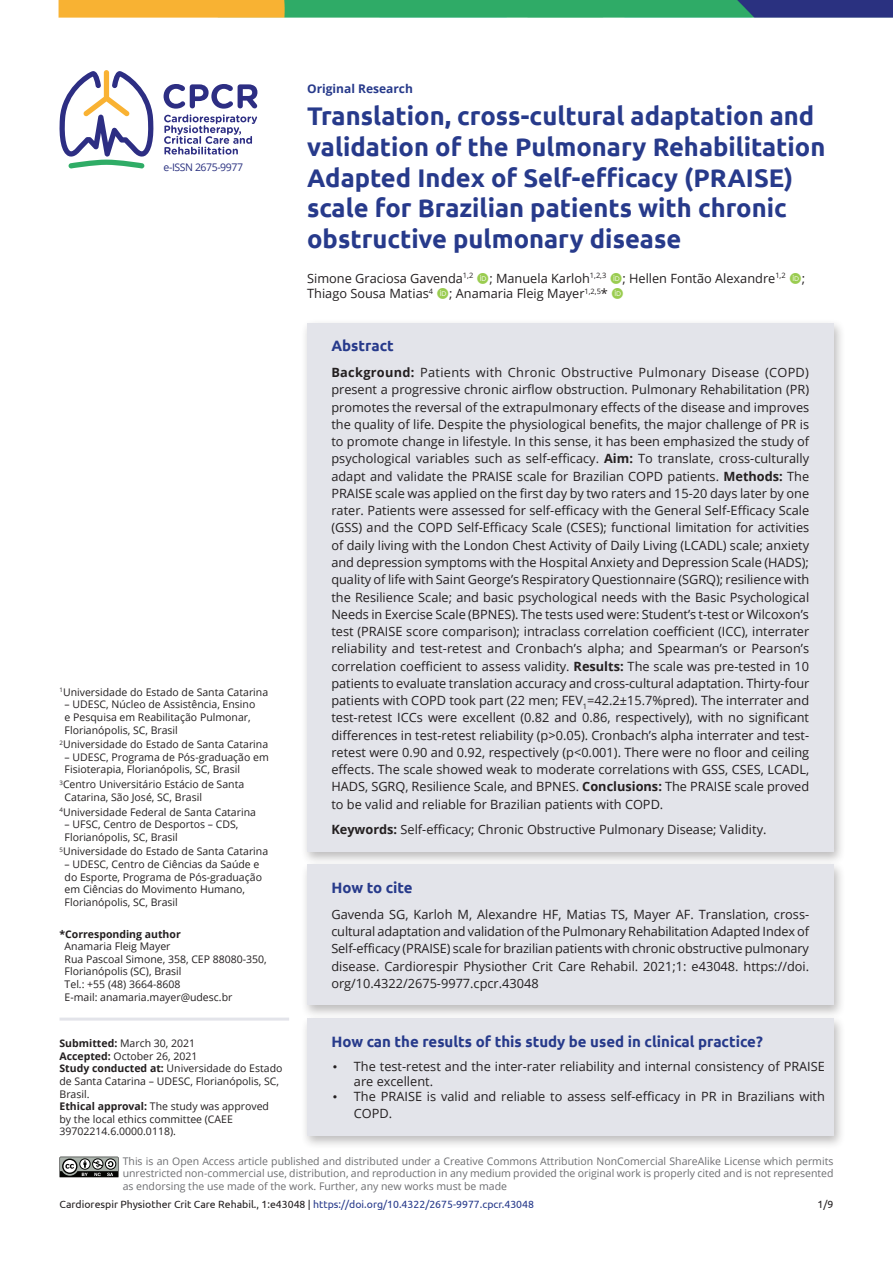
<style>
.page{position:relative;width:893px;height:1263px;background:#fff}
.page>*{position:absolute;margin:0;border:0;box-sizing:border-box;transform-origin:0 0}
.ArticleTitle{font:700 25.5px/30.6px "Ubuntu";color:#273a8b}
.KnowledgeTranslation{font:700 15px "Ubuntu";color:#273a8b}
.HowToCiteTitle{font:700 15px "Ubuntu";letter-spacing:-.005em;color:#273a8b}
.AbstractTitle{font:700 15px "Ubuntu";color:#273a8b}
.Abstract{font:12.75px/17.2px "Open Sans";color:#231f20;text-align:justify}
.HowToCite{font:12.75px/17.2px "Open Sans";color:#231f20;text-align:justify}
.KnowledgeTranslation-2{font:12.75px/15.3px "Open Sans";color:#231f20}
.Authors{font:12.75px "Open Sans";color:#231f20}
.Keywords{font:12.75px "Open Sans";color:#231f20}
.t1{font:700 12px "Open Sans";color:#273a8b}
.Affiliations{font:10.5px/12.6px "Open Sans";color:#231f20}
.LicenseParaAlt{font:10.5px/12.6px "Open Sans";color:#6c6d70;text-align:justify}
.fnArticleOther{font:10.5px/12.6px "Open Sans";color:#231f20}
.Correspondence{font:10.5px/12.6px "Open Sans";color:#231f20}
.t2{font:10.5px "Ubuntu";color:#231f20}
.History{font:10.5px/12.6px "Open Sans";color:#231f20}
.t3{font:10.5px "Open Sans";letter-spacing:-.04em;color:#2a3180}
.s1{font-weight:700}
.s2{font-family:"Times New Roman"}
.s3{color:#273a8b}
</style>
<div class="page">
<img style="left:58px;top:0;width:835px;height:18px">
<svg style="left:59px;top:70px;width:95px;height:99px"></svg>
<svg style="left:164px;top:84px;width:93px;height:71px"></svg>
<svg style="left:60px;top:1157px;width:59px;height:21px"></svg>
<div style="left:301px;top:1014px;width:544px;height:136px;background:#231f20;opacity:.3"></div>
<div style="left:307px;top:1018px;width:526px;height:117px;background:#e3e4ea"></div>
<div style="left:301px;top:319px;width:544px;height:546px;background:#231f20;opacity:.3"></div>
<div style="left:307px;top:323px;width:526px;height:528px;background:#e3e4ea"></div>
<hr style="left:60px;top:1017px;width:229px;height:3px;background:#e3e4ea">
<div style="left:301px;top:860px;width:544px;height:159px;background:#231f20;opacity:.3"></div>
<div style="left:307px;top:864px;width:526px;height:141px;background:#e3e4ea"></div>
<p class="t3" style="left:164px;top:160px;width:81px">e-ISSN 2675-9977</p>
<p class="Affiliations" style="left:60px;top:685px;width:210px"><sup>1</sup>Universidade do Estado de Santa Catarina</p>
<p class="Affiliations" style="left:65px;top:698px;width:192px">– UDESC, Núcleo de Assistência, Ensino e Pesquisa em Reabilitação Pulmonar,<br>Florianópolis, SC, Brasil</p>
<p class="Affiliations" style="left:60px;top:738px;width:210px"><sup>2</sup>Universidade do Estado de Santa Catarina</p>
<p class="Affiliations" style="left:65px;top:750px;width:206px">– UDESC, Programa de Pós-graduação em<br>Fisioterapia, Florianópolis, SC, Brasil</p>
<p class="Affiliations" style="left:65px;top:778px;width:181px;text-indent:-5px"><sup>3</sup>Centro Universitário Estácio de Santa<br>Catarina, São José, SC, Brasil</p>
<p class="Affiliations" style="left:60px;top:805px;width:198px"><sup>4</sup>Universidade Federal de Santa Catarina</p>
<p class="Affiliations" style="left:65px;top:818px;width:175px">– UFSC, Centro de Desportos – CDS,<br>Florianópolis, SC, Brasil</p>
<p class="Affiliations" style="left:60px;top:845px;width:210px"><sup>5</sup>Universidade do Estado de Santa Catarina</p>
<p class="Affiliations" style="left:65px;top:858px;width:199px">– UDESC, Centro de Ciências da Saúde e do Esporte, Programa de Pós-graduação em Ciências do Movimento Humano, Florianópolis, SC, Brasil</p>
<p class="Correspondence" style="left:65px;top:927px;width:204px;text-indent:-5px"><span class="s1">*Corresponding author<br></span>Anamaria Fleig Mayer<br>Rua Pascoal Simone, 358, CEP 88080-350,<br>Florianópolis (SC), Brasil<br>Tel.: +55 (48) 3664-8608<br>E-mail: anamaria.mayer@udesc.br</p>
<p class="History" style="left:60px;top:1037px;width:139px"><span class="s1">Submitted:</span> March 30, 2021<br><span class="s1">Accepted:</span> October 26, 2021</p>
<p class="fnArticleOther" style="left:60px;top:1062px;width:224px"><span class="s1">Study conducted at:</span> Universidade do Estado de Santa Catarina – UDESC, Florianópolis, SC,<br>Brasil.</p>
<p class="fnArticleOther" style="left:60px;top:1100px;width:211px"><span class="s1">Ethical approval:</span> The study was approved by the local ethics committee (CAEE<br>39702214.6.0000.0118).</p>
<p class="t1" style="left:307px;top:80px;width:107px">Original Research</p>
<p class="ArticleTitle" style="left:307px;top:101px;width:520px">Translation, cross-cultural adaptation and validation of the Pulmonary Rehabilitation Adapted Index of Self-efficacy (PRAISE) scale for Brazilian patients with chronic obstructive pulmonary disease</p>
<p class="Authors" style="left:307px;top:269px;width:168px">Simone Graciosa Gavenda<sup>1,2</sup></p>
<p class="Authors" style="left:489px;top:269px;width:119px">; Manuela Karloh<sup>1,2,3</sup></p>
<p class="Authors" style="left:622px;top:269px;width:165px">; Hellen Fontão Alexandre<sup>1,2</sup></p>
<p class="Authors" style="left:802px;top:269px;width:5px">;</p>
<p class="Authors" style="left:307px;top:285px;width:127px">Thiago Sousa Matias<sup>4</sup></p>
<p class="Authors" style="left:449px;top:285px;width:160px">; Anamaria Fleig Mayer<sup>1,2,5</sup>*</p>
<p class="AbstractTitle" style="left:331px;top:337px;width:64px">Abstract</p>
<p class="Abstract" style="left:331px;top:364px;width:479px"><span class="s1">Background:</span> Patients with Chronic Obstructive Pulmonary Disease (COPD) present a progressive chronic airflow obstruction. Pulmonary Rehabilitation (PR) promotes the reversal of the extrapulmonary effects of the disease and improves the quality of life. Despite the physiological benefits, the major challenge of PR is to promote change in lifestyle. In this sense, it has been emphasized the study of psychological variables such as self-efficacy. <span class="s1">Aim:</span> To translate, cross-culturally adapt and validate the PRAISE scale for Brazilian COPD patients. <span class="s1">Methods:</span> The PRAISE scale was applied on the first day by two raters and 15-20 days later by one rater. Patients were assessed for self-efficacy with the General Self-Efficacy Scale (GSS) and the COPD Self-Efficacy Scale (CSES); functional limitation for activities of daily living with the London Chest Activity of Daily Living (LCADL) scale; anxiety and depression symptoms with the Hospital Anxiety and Depression Scale (HADS); quality of life with Saint George’s Respiratory Questionnaire (SGRQ); resilience with the Resilience Scale; and basic psychological needs with the Basic Psychological Needs in Exercise Scale (BPNES). The tests used were: Student’s t-test or Wilcoxon’s test (PRAISE score comparison); intraclass correlation coefficient (ICC), interrater reliability and test-retest and Cronbach’s alpha; and Spearman’s or Pearson’s correlation coefficient to assess validity. <span class="s1">Results:</span> The scale was pre-tested in 10 patients to evaluate translation accuracy and cross-cultural adaptation. Thirty-four patients with COPD took part (22 men; FEV<sub>1</sub>=42.2±15.7%pred). The interrater and test-retest ICCs were excellent (0.82 and 0.86, respectively), with no significant differences in test-retest reliability (p&gt;0.05). Cronbach’s alpha interrater and test&shy;retest were 0.90 and 0.92, respectively (p&lt;0.001). There were no floor and ceiling effects. The scale showed weak to moderate correlations with GSS, CSES, LCADL, HADS, SGRQ, Resilience Scale, and BPNES. <span class="s1">Conclusions:</span> The PRAISE scale proved to be valid and reliable for Brazilian patients with COPD.</p>
<p class="Keywords" style="left:331px;top:821px;width:437px"><span class="s1">Keywords:</span> Self-efficacy; Chronic Obstructive Pulmonary Disease; Validity.</p>
<p class="HowToCiteTitle" style="left:331px;top:878px;width:83px">How to cite</p>
<p class="HowToCite" style="left:331px;top:905px;width:479px">Gavenda SG, Karloh M, Alexandre HF, Matias TS, Mayer AF. Translation, cross&shy;cultural adaptation and validation of the Pulmonary Rehabilitation Adapted Index of Self-efficacy (PRAISE) scale for brazilian patients with chronic obstructive pulmonary disease. Cardiorespir Physiother Crit Care Rehabil. 2021;1: e43048. https://doi. org/10.4322/2675-9977.cpcr.43048</p>
<p class="KnowledgeTranslation" style="left:331px;top:1032px;width:433px">How can the results of this study be used in clinical practice?</p>
<p class="KnowledgeTranslation-2" style="left:354px;top:1058px;width:472px;text-indent:-21px"><span class="s2">•</span> The test-retest and the inter-rater reliability and internal consistency of PRAISE are excellent.</p>
<p class="KnowledgeTranslation-2" style="left:354px;top:1087px;width:472px;line-height:17.2px;text-indent:-21px"><span class="s2">•</span> The PRAISE is valid and reliable to assess self-efficacy in PR in Brazilians with<br>COPD.</p>
<p class="LicenseParaAlt" style="left:123px;top:1154px;width:712px">This is an Open Access article published and distributed under a Creative Commons Attribution NonComercial ShareAlike License which permits unrestricted non-commercial use, distribution, and reproduction in any medium provided the original work is properly cited and is not represented as endorsing the use made of the work. Further, any new works must be made</p>
<p class="t2" style="left:60px;top:1197px;width:476px">Cardiorespir Physiother Crit Care Rehabil., 1:e43048 | <span class="s3">https://doi.org/10.4322/2675-9977.cpcr.43048</span></p>
<p class="t2" style="left:818px;top:1197px;width:17px">1/9</p>
</div>
